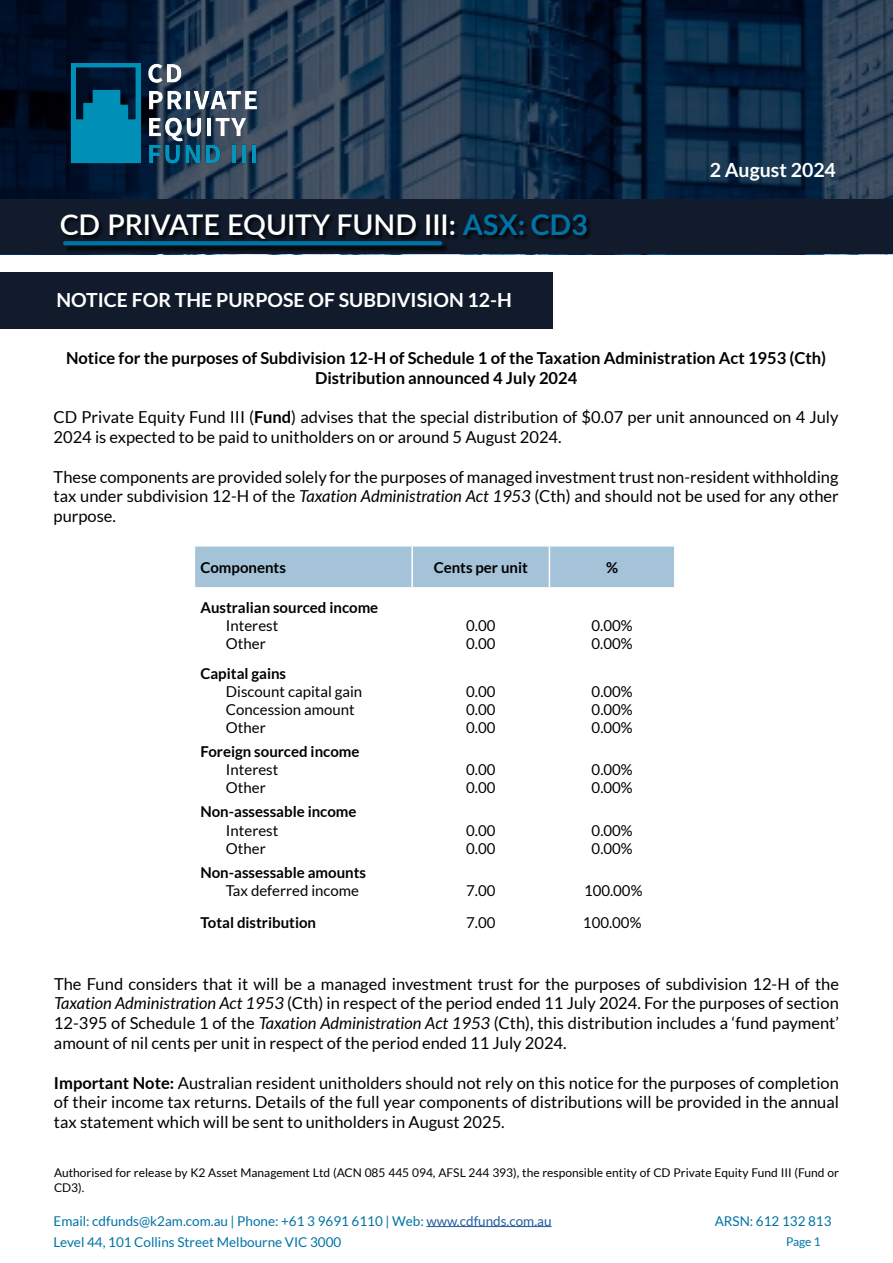
<style>
.page{position:relative;width:893px;height:1263px;background:#fff}
.page>*{position:absolute;margin:0;border:0;box-sizing:border-box;transform-origin:0 0}
.t1{font:600 28.5px "Lato";color:#fff}
.t2{font:700 19.5px "Lato";color:#fff}
.t3{font:16.5px/19.8px "Lato";color:#000;text-align:justify}
.t4{font:700 16.5px/19.8px "Lato";color:#000;text-align:center}
.t5{font:15px/18px "Lato";color:#000}
.t6{font:700 15px "Lato";color:#000}
.t7{font:13.5px "Lato";color:#0073a5}
.t8{font:12px/14.4px "Lato";color:#000}
.t9{font:12px "Lato";color:#0073a5}
.s1{font-weight:700;color:#0073a5}
.s2{font-style:inherit}
.s3{font-weight:700}
.s4{font-style:italic}
.s5{color:#215e9e}
</style>
<div class="page">
<svg style="left:0;top:0;width:893px;height:199px;background:#162d46"></svg>
<div style="left:0;top:199px;width:893px;height:55px;background:#111b2b"></div>
<div style="left:60px;top:214px;width:532px;height:31px;background:#000;opacity:.75"></div>
<div style="left:65px;top:243px;width:385px;height:10px;background:#000;opacity:.75"></div>
<svg style="left:65px;top:241px;width:375px;height:4px"></svg>
<hr style="left:426px;top:1226px;width:126px;height:1px;background:#215e9e">
<div style="left:0;top:272px;width:553px;height:57px;background:#111b2b"></div>
<div style="left:195px;top:547px;width:479px;height:40px;background:#a4c2d8"></div>
<hr style="left:411px;top:547px;width:2px;height:40px;background:#fff">
<hr style="left:549px;top:547px;width:1px;height:40px;background:#fff">
<img style="left:54px;top:54px;width:223px;height:130px">
<h1 class="t1" style="left:60px;top:204px;width:530px">CD PRIVATE EQUITY FUND III: <span class="s1">ASX: CD3</span></h1>
<p class="t2" style="left:57px;top:289px;width:457px">NOTICE FOR THE PURPOSE OF SUBDIVISION 12-H</p>
<p class="t2" style="left:710px;top:159px;width:128px">2 August 2024</p>
<p class="t4" style="left:66px;top:348px;width:762px">Notice for the purposes of Subdivision 12-H of Schedule 1 of the Taxation Administration Act 1953 (Cth)<br><span class="s2">D</span>istribution announced 4 July 2024</p>
<p class="t3" style="left:54px;top:407px;width:786px">CD Private Equity Fund III (<span class="s3">Fund</span>) advises that the special distribution of $0.07 per unit announced on 4 July<br>2024 is expected to be paid to unitholders on or around 5 August 2024.</p>
<p class="t3" style="left:54px;top:467px;width:787px">These components are provided solely for the purposes of managed investment trust non-resident withholding tax under subdivision 12-H of the <span class="s4">Taxation Administration Act 1953</span> (Cth) and should not be used for any other purpose.</p>
<p class="t6" style="left:200px;top:559px;width:87px">Components</p>
<p class="t6" style="left:434px;top:559px;width:96px">Cents per unit</p>
<p class="t6" style="left:606px;top:559px;width:14px">%</p>
<p class="t6" style="left:200px;top:598px;width:179px">Australian sourced income</p>
<p class="t5" style="left:226px;top:616px;width:54px">Interest<br>Other</p>
<p class="t5" style="left:466px;top:616px;width:31px">0.00<br>0.00</p>
<p class="t5" style="left:592px;top:616px;width:43px">0.00%<br>0.00%</p>
<p class="t6" style="left:200px;top:665px;width:87px">Capital gains</p>
<p class="t5" style="left:226px;top:683px;width:138px">Discount capital gain<br>Concession amount<br>Other</p>
<p class="t5" style="left:466px;top:683px;width:31px;text-align:justify">0.00<br>0.00<br>0.00</p>
<p class="t5" style="left:592px;top:683px;width:43px;text-align:justify">0.00% 0.00% 0.00%</p>
<p class="t6" style="left:200px;top:743px;width:161px">Foreign sourced income</p>
<p class="t5" style="left:226px;top:761px;width:54px">Interest<br>Other</p>
<p class="t5" style="left:466px;top:761px;width:31px">0.00<br>0.00</p>
<p class="t5" style="left:592px;top:761px;width:43px">0.00%<br>0.00%</p>
<p class="t6" style="left:200px;top:803px;width:158px">Non-assessable income</p>
<p class="t5" style="left:226px;top:821px;width:54px">Interest<br>Other</p>
<p class="t5" style="left:466px;top:821px;width:31px">0.00<br>0.00</p>
<p class="t5" style="left:592px;top:821px;width:43px">0.00%<br>0.00%</p>
<p class="t6" style="left:200px;top:863px;width:167px">Non-assessable amounts</p>
<p class="t5" style="left:226px;top:881px;width:135px">Tax deferred income</p>
<p class="t5" style="left:466px;top:881px;width:31px">7.00</p>
<p class="t5" style="left:584px;top:881px;width:60px">100.00%</p>
<p class="t6" style="left:200px;top:914px;width:117px">Total distribution</p>
<p class="t5" style="left:466px;top:914px;width:31px">7.00</p>
<p class="t5" style="left:583px;top:914px;width:60px">100.00%</p>
<p class="t3" style="left:54px;top:974px;width:786px">The Fund considers that it will be a managed investment trust for the purposes of subdivision 12-H of the <span class="s4">Taxation Administration Act 1953</span> (Cth) in respect of the period ended 11 July 2024. For the purposes of section 12-395 of Schedule 1 of the <span class="s4">Taxation Administration Act 1953</span> (Cth), this distribution includes a ‘fund payment’ amount of nil cents per unit in respect of the period ended 11 July 2024.</p>
<p class="t3" style="left:54px;top:1073px;width:786px"><span class="s3">Important Note:</span> Australian resident unitholders should not rely on this notice for the purposes of completion of their income tax returns. Details of the full year components of distributions will be provided in the annual tax statement which will be sent to unitholders in August 2025.</p>
<p class="t8" style="left:54px;top:1165px;width:786px">Authorised for release by K2 Asset Management Ltd (ACN 085 445 094, AFSL 244 393), the responsible entity of CD Private Equity Fund III (Fund or<br>CD3).</p>
<p class="t7" style="left:54px;top:1213px;width:499px">Email: cdfunds@k2am.com.au | Phone: +61 3 9691 6110 | Web: <span class="s5">www.cdfunds.com.au</span></p>
<p class="t7" style="left:715px;top:1213px;width:118px">ARSN: 612 132 813</p>
<p class="t7" style="left:54px;top:1234px;width:289px">Level 44, 101 Collins Street Melbourne VIC 3000</p>
<p class="t9" style="left:786px;top:1235px;width:36px">Page 1</p>
</div>
